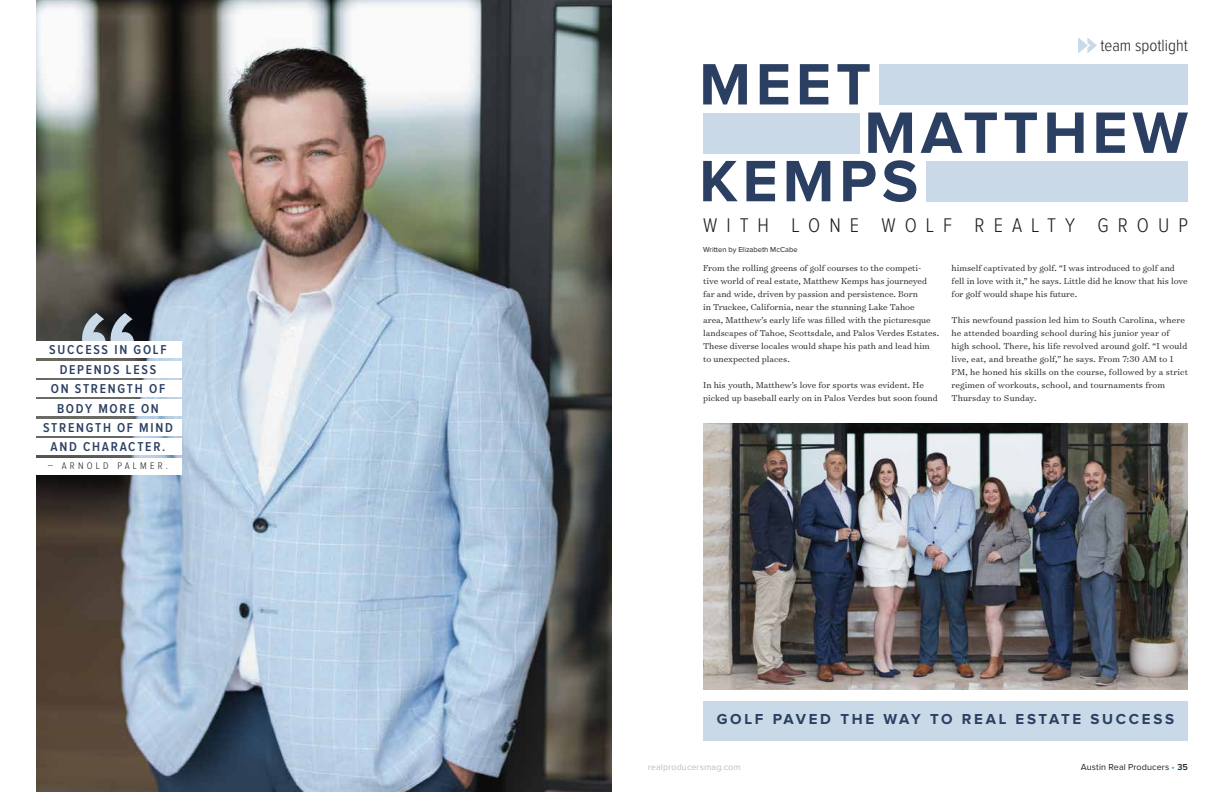
<style>
.page{position:relative;width:1224px;height:792px;background:#fff}
.page>*{position:absolute;margin:0;border:0;box-sizing:border-box;transform-origin:0 0}
.t1{font:700 60.5px "Proxima Nova";letter-spacing:.08em;color:#2b3f62}
.t2{font:300 20.5px "Proxima Nova Cond";letter-spacing:.44em;color:#231f20}
.t3{font:300 17px "Proxima Nova Cond";color:#231f20}
.t4{font:700 15px "Proxima Nova";letter-spacing:.18em;color:#2b3f62}
.t5{font:600 13.4px/19.4px "Proxima Nova Cond";letter-spacing:.13em;color:#2b3f62;text-align:center}
.t6{font:300 9.9px "Proxima Nova Cond";letter-spacing:.33em;color:#231f20}
.t7{font:300 9.8px/13px "Surveyor Text";color:#231f20}
.t8{font:9px "Proxima Nova";letter-spacing:.01em;color:#231f20}
.t9{font:9px "Proxima Nova";letter-spacing:.01em;color:#bcbec0}
.t10{font:7.5px "Proxima Nova";color:#231f20}
.s1{color:#19a8e0}
.s2{font-weight:600}
</style>
<div class="page">
<img style="left:36px;top:0;width:576px;height:792px">
<svg style="left:82px;top:313px;width:52px;height:29px;background:#7d858e"></svg>
<div style="left:27px;top:342px;width:155px;height:16px;background:#fff"></div>
<div style="left:27px;top:361px;width:155px;height:17px;background:#fff"></div>
<div style="left:27px;top:381px;width:155px;height:16px;background:#fff"></div>
<div style="left:27px;top:399px;width:155px;height:17px;background:#fff"></div>
<div style="left:27px;top:419px;width:155px;height:16px;background:#fff"></div>
<div style="left:27px;top:438px;width:155px;height:16px;background:#fff"></div>
<div style="left:27px;top:458px;width:155px;height:16px;background:#fff"></div>
<img style="left:703px;top:423px;width:485px;height:266px">
<div style="left:703px;top:701px;width:485px;height:40px;background:#c9d9e8"></div>
<div style="left:879px;top:64px;width:309px;height:40px;background:#c9d9e8"></div>
<div style="left:926px;top:162px;width:262px;height:40px;background:#c9d9e8"></div>
<div style="left:703px;top:113px;width:156px;height:40px;background:#c9d9e8"></div>
<svg style="left:1078px;top:37px;width:19px;height:17px"></svg>
<h3 class="t5" style="left:43px;top:341px;width:131px">SUCCESS IN GOLF<br>DEPENDS LESS<br>ON STRENGTH OF<br>BODY MORE ON<br>STRENGTH OF MIND<br>AND CHARACTER.</h3>
<p class="t6" style="left:48px;top:462px;width:122px">– ARNOLD PALMER.</p>
<h3 class="t3" style="left:1100px;top:37px;width:89px">team spotlight</h3>
<h1 class="t1" style="left:699px;top:57px;width:173px">MEET</h1>
<h1 class="t1" style="left:864px;top:105px;width:325px">MATTHEW</h1>
<h1 class="t1" style="left:699px;top:153px;width:220px">KEMPS</h1>
<h2 class="t2" style="left:703px;top:215px;width:486px">WITH LONE WOLF REALTY GROUP</h2>
<p class="t10" style="left:703px;top:245px;width:96px">Written by Elizabeth McCabe</p>
<p class="t7" style="left:703px;top:262px;width:237px">From the rolling greens of golf courses to the competi-<br>tive world of real estate, Matthew Kemps has journeyed far and wide, driven by passion and persistence. Born<br>in Truckee, California, near the stunning Lake Tahoe<br>area, Matthew’s early life was filled with the picturesque landscapes of Tahoe, Scottsdale, and Palos Verdes Estates.<br>These diverse locales would shape his path and lead him to unexpected places.</p>
<p class="t7" style="left:703px;top:379px;width:236px">In his youth, Matthew’s love for sports was evident. He picked up baseball early on in Palos Verdes but soon found</p>
<p class="t7" style="left:952px;top:262px;width:238px">himself captivated by golf. “I was introduced to golf and fell in love with it,” he says. Little did he know that his love for golf would shape his future.</p>
<p class="t7" style="left:952px;top:314px;width:238px">This newfound passion led him to South Carolina, where he attended boarding school during his junior year of high school. There, his life revolved around golf. “I would live, eat, and breathe golf,” he says. From 7:30 AM to 1<br>PM, he honed his skills on the course, followed by a strict regimen of workouts, school, and tournaments from Thursday to Sunday.</p>
<h3 class="t4" style="left:717px;top:712px;width:459px">GOLF PAVED THE WAY TO REAL ESTATE SUCCESS</h3>
<p class="t9" style="left:648px;top:762px;width:94px">realproducersmag.com</p>
<p class="t8" style="left:1081px;top:762px;width:109px">Austin Real Producers <span class="s1">•</span> <span class="s2">35</span></p>
</div>
